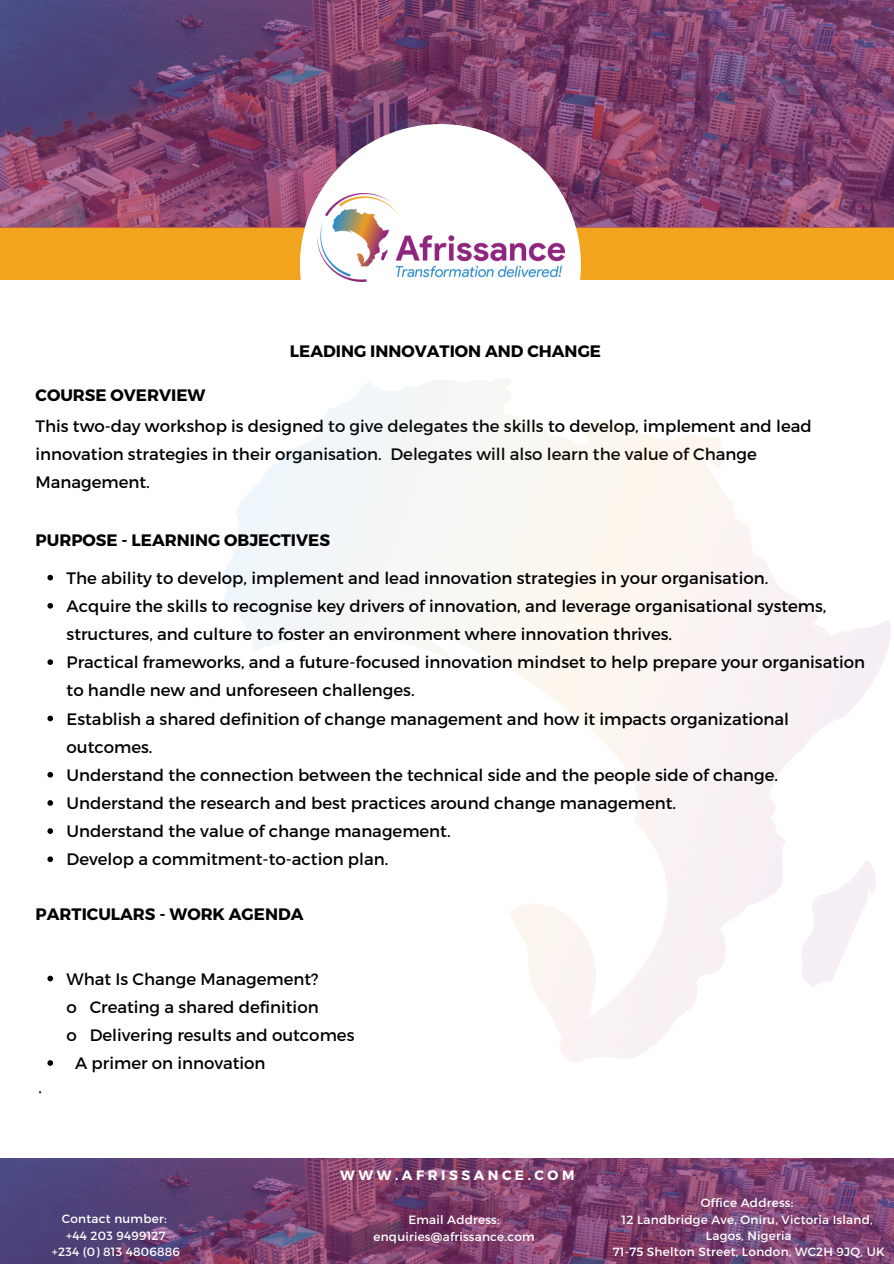
<style>
.page{position:relative;width:894px;height:1264px;background:#fff}
.page>*{position:absolute;margin:0;border:0;box-sizing:border-box;transform-origin:0 0}
.t1{font:16.5px/28.2px "Montserrat";color:#000}
.t2{font:700 16.5px "Montserrat";color:#000}
.t3{font:700 13.65px "Montserrat";letter-spacing:.26em;color:#fff}
.t4{font:12px "Montserrat";letter-spacing:.02em;color:#fff}
</style>
<div class="page">
<div style="left:0;top:227px;width:893px;height:52px;background:#f2a41f"></div>
<svg style="left:0;top:0;width:893px;height:228px;background:#7a4370"></svg>
<svg style="left:300px;top:124px;width:280px;height:156px"></svg>
<svg style="left:0;top:1158px;width:893px;height:105px;background:#724171"></svg>
<svg style="left:47px;top:575px;width:6px;height:5px"></svg>
<svg style="left:47px;top:603px;width:6px;height:5px"></svg>
<svg style="left:47px;top:659px;width:6px;height:6px"></svg>
<svg style="left:47px;top:715px;width:6px;height:6px"></svg>
<svg style="left:47px;top:772px;width:6px;height:5px"></svg>
<svg style="left:47px;top:800px;width:6px;height:5px"></svg>
<svg style="left:47px;top:828px;width:6px;height:6px"></svg>
<svg style="left:47px;top:856px;width:6px;height:6px"></svg>
<img style="left:317px;top:194px;width:247px;height:88px">
<svg style="left:47px;top:975px;width:6px;height:6px"></svg>
<svg style="left:47px;top:1060px;width:6px;height:5px"></svg>
<p class="t2" style="left:36px;top:384px;width:171px">COURSE OVERVIEW</p>
<p class="t2" style="left:290px;top:340px;width:312px">LEADING INNOVATION AND CHANGE</p>
<p class="t1" style="left:36px;top:411px;width:777px">This two-day workshop is designed to give delegates the skills to develop, implement and lead innovation strategies in their organisation. Delegates will also learn the value of Change<br>Management.</p>
<p class="t2" style="left:36px;top:529px;width:296px">PURPOSE - LEARNING OBJECTIVES</p>
<p class="t1" style="left:67px;top:563px;width:703px">The ability to develop, implement and lead innovation strategies in your organisation.</p>
<p class="t1" style="left:67px;top:591px;width:761px">Acquire the skills to recognise key drivers of innovation, and leverage organisational systems, structures, and culture to foster an environment where innovation thrives.</p>
<p class="t1" style="left:67px;top:647px;width:799px">Practical frameworks, and a future-focused innovation mindset to help prepare your organisation to handle new and unforeseen challenges.</p>
<p class="t1" style="left:67px;top:703px;width:723px">Establish a shared definition of change management and how it impacts organizational outcomes.</p>
<p class="t1" style="left:67px;top:760px;width:712px">Understand the connection between the technical side and the people side of change.</p>
<p class="t1" style="left:67px;top:788px;width:611px">Understand the research and best practices around change management.</p>
<p class="t1" style="left:67px;top:816px;width:385px">Understand the value of change management.</p>
<p class="t1" style="left:67px;top:844px;width:323px">Develop a commitment-to-action plan.</p>
<p class="t2" style="left:36px;top:903px;width:269px">PARTICULARS - WORK AGENDA</p>
<p class="t1" style="left:67px;top:963px;width:253px">What Is Change Management?</p>
<p class="t1" style="left:67px;top:992px;width:253px">o Creating a shared definition</p>
<p class="t1" style="left:67px;top:1020px;width:289px">o Delivering results and outcomes</p>
<p class="t1" style="left:38px;top:1076px;width:5px">·</p>
<p class="t1" style="left:75px;top:1048px;width:192px">A primer on innovation</p>
<p class="t4" style="left:62px;top:1211px;width:106px">Contact number:</p>
<p class="t4" style="left:66px;top:1227px;width:101px">+44 203 9499127</p>
<p class="t4" style="left:52px;top:1243px;width:130px">+234 (0) 813 4806886</p>
<p class="t3" style="left:340px;top:1166px;width:235px">WWW.AFRISSANCE.COM</p>
<p class="t4" style="left:408px;top:1212px;width:93px">Email Address:</p>
<p class="t4" style="left:373px;top:1228px;width:163px">enquiries@afrissance.com</p>
<p class="t4" style="left:700px;top:1195px;width:94px">Office Address:</p>
<p class="t4" style="left:621px;top:1211px;width:252px">12 Landbridge Ave, Oniru, Victoria Island,</p>
<p class="t4" style="left:705px;top:1227px;width:87px">Lagos, Nigeria</p>
<p class="t4" style="left:612px;top:1244px;width:273px">71-75 Shelton Street, London, WC2H 9JQ, UK</p>
</div>
